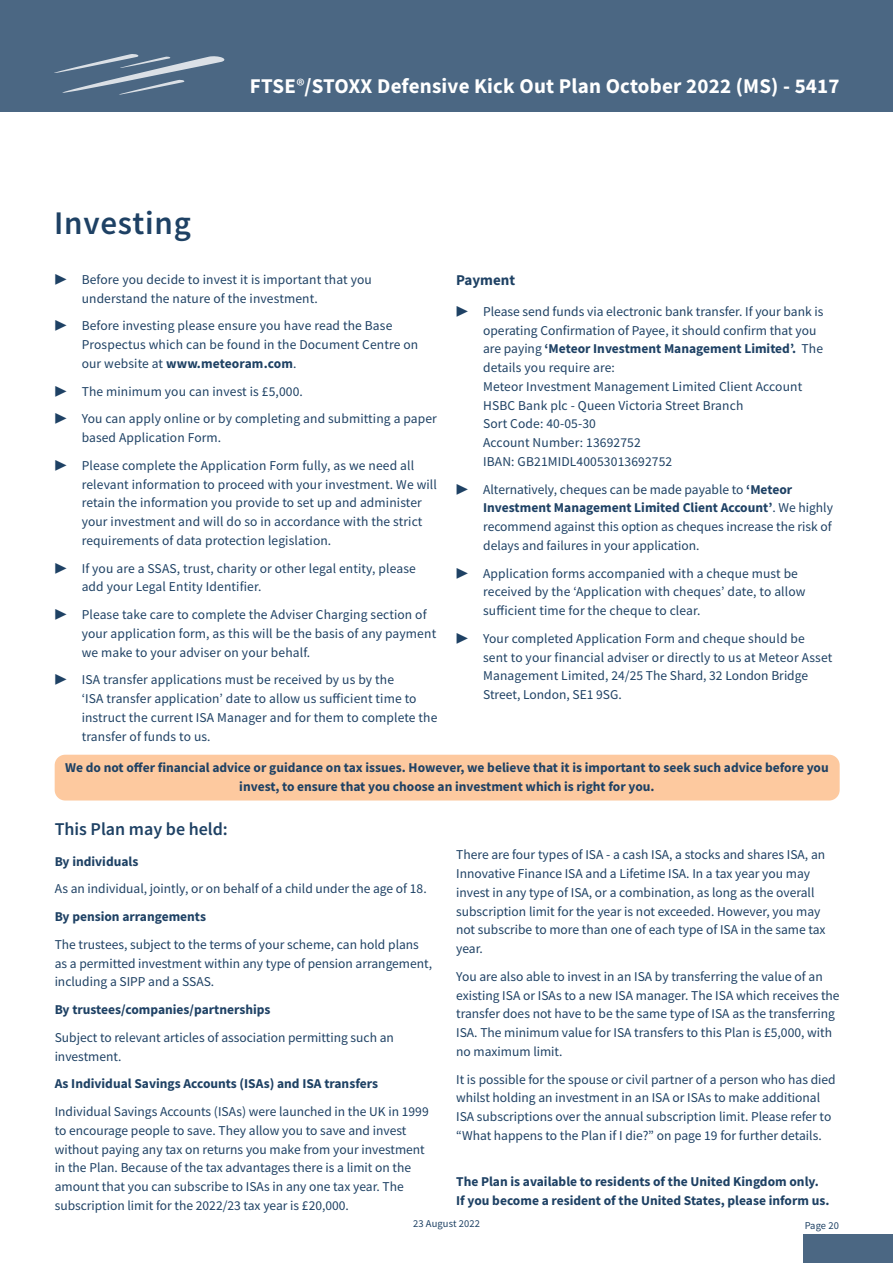
<style>
.page{position:relative;width:893px;height:1263px;background:#fff}
.page>*{position:absolute;margin:0;border:0;box-sizing:border-box;transform-origin:0 0}
.Heading{font:600 33px "Source Sans Pro";letter-spacing:.025em;color:#1e4164}
.t1{font:700 21px "Source Sans Pro";letter-spacing:.01em;color:#fff}
.Sub-heading{font:600 18px "Source Sans Pro";color:#1e4164}
.Sub-sub_heading{font:700 15px "Source Sans Pro";color:#1e4164}
.Body_Text{font:13.5px/18.8px "Source Sans Pro";color:#1e4164}
.Body_Text-2{font:700 13.5px/18.8px "Source Sans Pro";color:#1e4164;text-align:center}
.t2{font:10.5px "Source Sans Pro";letter-spacing:.01em;color:#1e4164}
.s1{font-family:"Myriad Pro";font-weight:400}
.s2{font-weight:700}
</style>
<div class="page">
<div style="left:1px;top:0;width:892px;height:112px;background:#4b6783"></div>
<hr style="left:0;top:0;width:1px;height:112px;background:#4b6783">
<svg style="left:54px;top:54px;width:171px;height:41px"></svg>
<div style="left:803px;top:1234px;width:90px;height:29px;background:#4b6783"></div>
<div style="left:55px;top:755px;width:785px;height:45px;background:#fdc99f;border-radius:10px"></div>
<h2 class="t1" style="left:250px;top:72px;width:591px">FTSE<span class="s1">®</span>/STOXX Defensive Kick Out Plan October 2022 (MS) - 5417</h2>
<p class="Heading" style="left:54px;top:201px;width:139px">Investing</p>
<p class="Body_Text" style="left:82px;top:270px;width:292px;text-indent:-27px">▶ Before you decide to invest it is important that you understand the nature of the investment.</p>
<p class="Body_Text" style="left:82px;top:316px;width:338px;text-indent:-27px">▶ Before investing please ensure you have read the Base<br>Prospectus which can be found in the Document Centre on our website at <span class="s2">www.meteoram.com</span>.</p>
<p class="Body_Text" style="left:55px;top:382px;width:250px">▶ The minimum you can invest is £5,000.</p>
<p class="Body_Text" style="left:82px;top:409px;width:357px;text-indent:-27px">▶ You can apply online or by completing and submitting a paper based Application Form.</p>
<p class="Body_Text" style="left:82px;top:456px;width:357px;text-indent:-27px">▶ Please complete the Application Form fully, as we need all relevant information to proceed with your investment. We will retain the information you provide to set up and administer your investment and will do so in accordance with the strict requirements of data protection legislation.</p>
<p class="Body_Text" style="left:82px;top:559px;width:336px;text-indent:-27px">▶ If you are a SSAS, trust, charity or other legal entity, please add your Legal Entity Identifier.</p>
<p class="Body_Text" style="left:82px;top:605px;width:356px;text-indent:-27px">▶ Please take care to complete the Adviser Charging section of your application form, as this will be the basis of any payment we make to your adviser on your behalf.</p>
<p class="Body_Text" style="left:82px;top:670px;width:357px;text-indent:-27px">▶ ISA transfer applications must be received by us by the<br>‘ISA transfer application’ date to allow us sufficient time to instruct the current ISA Manager and for them to complete the transfer of funds to us.</p>
<p class="Sub-sub_heading" style="left:456px;top:270px;width:61px">Payment</p>
<p class="Body_Text" style="left:483px;top:302px;width:342px;text-indent:-27px">▶ Please send funds via electronic bank transfer. If your bank is operating Confirmation of Payee, it should confirm that you are paying <span class="s2">‘Meteor Investment Management Limited’.</span> The details you require are:<br>Meteor Investment Management Limited Client Account HSBC Bank plc - Queen Victoria Street Branch<br>Sort Code: 40-05-30<br>Account Number: 13692752<br>IBAN: GB21MIDL40053013692752</p>
<p class="Body_Text" style="left:483px;top:480px;width:351px;text-indent:-27px">▶ Alternatively, cheques can be made payable to <span class="s2">‘Meteor Investment Management Limited Client Account’</span>. We highly recommend against this option as cheques increase the risk of delays and failures in your application.</p>
<p class="Body_Text" style="left:483px;top:564px;width:324px;text-indent:-27px">▶ Application forms accompanied with a cheque must be received by the ‘Application with cheques’ date, to allow sufficient time for the cheque to clear.</p>
<p class="Body_Text" style="left:483px;top:629px;width:351px;text-indent:-27px">▶ Your completed Application Form and cheque should be sent to your financial adviser or directly to us at Meteor Asset Management Limited, 24/25 The Shard, 32 London Bridge Street, London, SE1 9SG.</p>
<p class="Body_Text-2" style="left:65px;top:758px;width:765px">We do not offer financial advice or guidance on tax issues. However, we believe that it is important to seek such advice before you invest, to ensure that you choose an investment which is right for you.</p>
<p class="Sub-heading" style="left:55px;top:817px;width:175px">This Plan may be held:</p>
<p class="Body_Text-2" style="left:55px;top:852px;width:85px">By individuals</p>
<p class="Body_Text" style="left:55px;top:879px;width:374px">As an individual, jointly, or on behalf of a child under the age of 18.</p>
<p class="Body_Text-2" style="left:55px;top:907px;width:153px">By pension arrangements</p>
<p class="Body_Text" style="left:55px;top:935px;width:379px">The trustees, subject to the terms of your scheme, can hold plans as a permitted investment within any type of pension arrangement, including a SIPP and a SSAS.</p>
<p class="Body_Text-2" style="left:55px;top:1000px;width:217px">By trustees/companies/partnerships</p>
<p class="Body_Text" style="left:55px;top:1028px;width:341px">Subject to relevant articles of association permitting such an investment.</p>
<p class="Body_Text-2" style="left:55px;top:1074px;width:325px">As Individual Savings Accounts (ISAs) and ISA transfers</p>
<p class="Body_Text" style="left:55px;top:1102px;width:376px">Individual Savings Accounts (ISAs) were launched in the UK in 1999 to encourage people to save. They allow you to save and invest without paying any tax on returns you make from your investment in the Plan. Because of the tax advantages there is a limit on the amount that you can subscribe to ISAs in any one tax year. The subscription limit for the 2022/23 tax year is £20,000.</p>
<p class="Body_Text" style="left:456px;top:845px;width:371px">There are four types of ISA - a cash ISA, a stocks and shares ISA, an Innovative Finance ISA and a Lifetime ISA. In a tax year you may invest in any type of ISA, or a combination, as long as the overall subscription limit for the year is not exceeded. However, you may not subscribe to more than one of each type of ISA in the same tax year.</p>
<p class="Body_Text" style="left:456px;top:967px;width:385px">You are also able to invest in an ISA by transferring the value of an existing ISA or ISAs to a new ISA manager. The ISA which receives the transfer does not have to be the same type of ISA as the transferring ISA. The minimum value for ISA transfers to this Plan is £5,000, with no maximum limit.</p>
<p class="Body_Text" style="left:456px;top:1070px;width:381px">It is possible for the spouse or civil partner of a person who has died whilst holding an investment in an ISA or ISAs to make additional ISA subscriptions over the annual subscription limit. Please refer to “What happens to the Plan if I die?” on page 19 for further details.</p>
<p class="Body_Text-2" style="left:456px;top:1172px;width:375px;text-align:left">The Plan is available to residents of the United Kingdom only.<br>If you become a resident of the United States, please inform us.</p>
<p class="t2" style="left:413px;top:1217px;width:68px">23 August 2022</p>
<p class="t2" style="left:805px;top:1218px;width:36px">Page 20</p>
</div>
